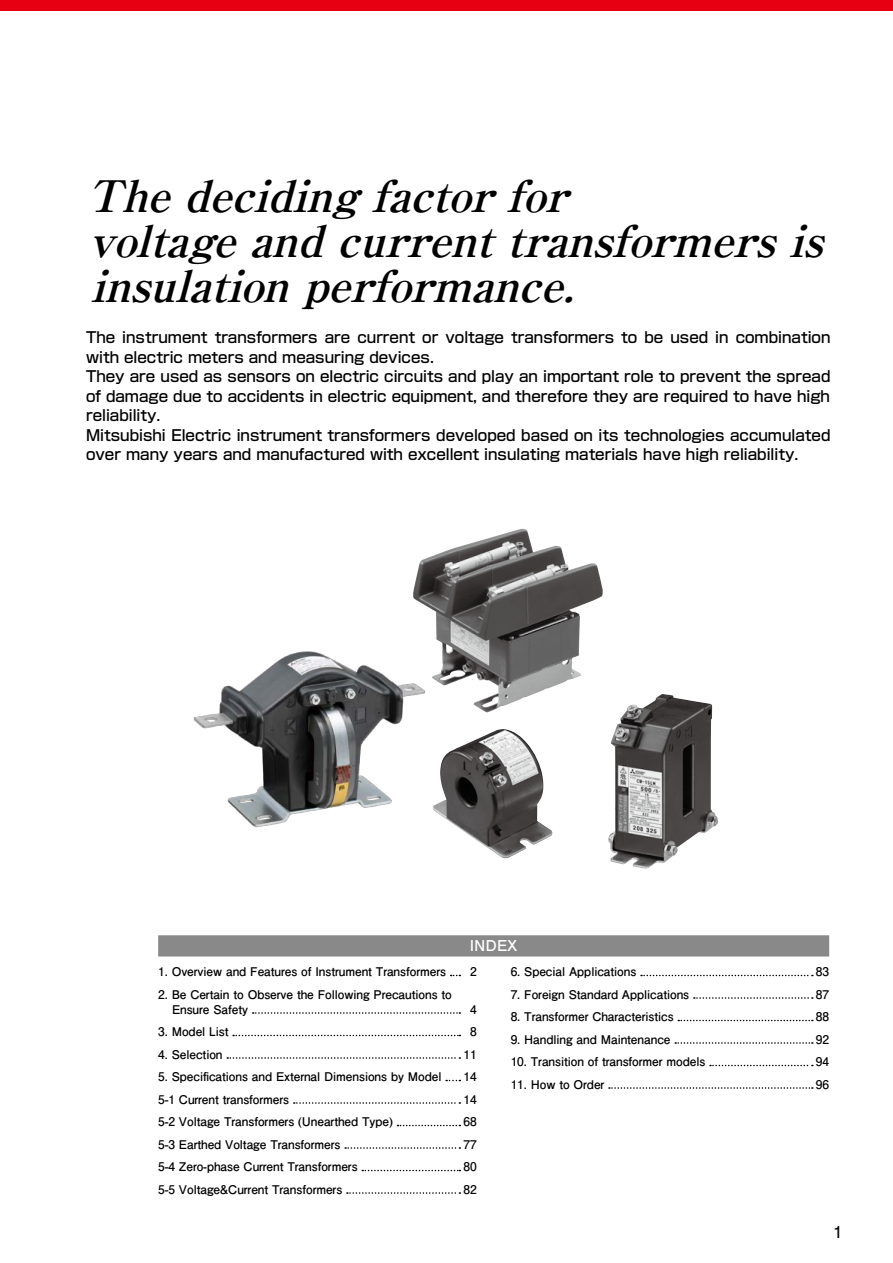
<style>
.page{position:relative;width:893px;height:1263px;background:#fff}
.page>*{position:absolute;margin:0;border:0;box-sizing:border-box;transform-origin:0 0}
.t1{font:italic 700 43.5px/44.8px "Ryumin Pro";color:#000;scale:1.04 1}
.t2{font:16.95px "Helvetica LT Std";color:#000}
.t3{font:500 15px/19.5px "Shin Go Pro";color:#000}
.t4{font:700 15px "Futo Go B101 Pro";color:#fff}
.t5{font:700 12px/15px "Futo Go B101 Pro";letter-spacing:-.005em;color:#000}
</style>
<div class="page">
<div style="left:0;top:0;width:893px;height:10px;background:#e60012"></div>
<img style="left:413px;top:529px;width:190px;height:183px">
<img style="left:447px;top:729px;width:106px;height:130px">
<img style="left:608px;top:694px;width:110px;height:175px">
<img style="left:166px;top:624px;width:281px;height:333px">
<div style="left:158px;top:935px;width:671px;height:21px;background:#898989"></div>
<svg style="left:253px;top:1012px;width:207px;height:2px"></svg>
<svg style="left:233px;top:1035px;width:227px;height:1px"></svg>
<svg style="left:227px;top:1057px;width:233px;height:2px"></svg>
<svg style="left:446px;top:1080px;width:14px;height:1px"></svg>
<svg style="left:294px;top:1102px;width:166px;height:2px"></svg>
<svg style="left:397px;top:1125px;width:63px;height:1px"></svg>
<svg style="left:345px;top:1147px;width:115px;height:2px"></svg>
<svg style="left:362px;top:1170px;width:98px;height:1px"></svg>
<svg style="left:347px;top:1192px;width:113px;height:2px"></svg>
<svg style="left:641px;top:975px;width:172px;height:1px"></svg>
<svg style="left:694px;top:997px;width:119px;height:2px"></svg>
<svg style="left:678px;top:1020px;width:135px;height:1px"></svg>
<svg style="left:675px;top:1042px;width:138px;height:2px"></svg>
<svg style="left:710px;top:1065px;width:103px;height:1px"></svg>
<svg style="left:609px;top:1087px;width:204px;height:2px"></svg>
<h1 class="t1" style="left:86px;top:170px;width:726px">Thedecidingfactorfor voltageandcurrenttransformersis insulationperformance.</h1>
<p class="t3" style="left:86px;top:326px;width:746px">The instrument transformers are current or voltage transformers to be used in combination with electric meters and measuring devices.<br>They are used as sensors on electric circuits and play an important role to prevent the spread of damage due to accidents in electric equipment, and therefore they are required to have high reliability.<br>Mitsubishi Electric instrument transformers developed based on its technologies accumulated over many years and manufactured with excellent insulating materials have high reliability.</p>
<p class="t4" style="left:470px;top:933px;width:49px">INDEX</p>
<p class="t5" style="left:158px;top:963px;width:289px">1. Overview and Features of Instrument Transformers</p>
<p class="t5" style="left:470px;top:963px;width:8px">2</p>
<p class="t5" style="left:172px;top:985px;width:281px;text-indent:-14px">2. Be Certain to Observe the Following Precautions to<br>Ensure Safety</p>
<p class="t5" style="left:470px;top:1000px;width:8px">4</p>
<p class="t5" style="left:158px;top:1023px;width:72px">3. Model List</p>
<p class="t5" style="left:470px;top:1023px;width:8px">8</p>
<p class="t5" style="left:158px;top:1045px;width:66px">4. Selection</p>
<p class="t5" style="left:463px;top:1045px;width:15px">11</p>
<p class="t5" style="left:158px;top:1068px;width:285px">5. Specifications and External Dimensions by Model</p>
<p class="t5" style="left:463px;top:1068px;width:15px">14</p>
<p class="t5" style="left:158px;top:1090px;width:133px">5-1 Current transformers</p>
<p class="t5" style="left:463px;top:1090px;width:15px">14</p>
<p class="t5" style="left:158px;top:1113px;width:236px">5-2 Voltage Transformers (Unearthed Type)</p>
<p class="t5" style="left:463px;top:1113px;width:15px">68</p>
<p class="t5" style="left:158px;top:1135px;width:184px">5-3 Earthed Voltage Transformers</p>
<p class="t5" style="left:463px;top:1135px;width:15px">77</p>
<p class="t5" style="left:158px;top:1158px;width:201px">5-4 Zero-phase Current Transformers</p>
<p class="t5" style="left:463px;top:1158px;width:15px">80</p>
<p class="t5" style="left:158px;top:1180px;width:186px">5-5 Voltage&amp;Current Transformers</p>
<p class="t5" style="left:463px;top:1180px;width:15px">82</p>
<p class="t5" style="left:511px;top:963px;width:127px">6. Special Applications</p>
<p class="t5" style="left:816px;top:963px;width:15px">83</p>
<p class="t5" style="left:511px;top:985px;width:180px">7. Foreign Standard Applications</p>
<p class="t5" style="left:816px;top:985px;width:15px">87</p>
<p class="t5" style="left:511px;top:1008px;width:164px">8. Transformer Characteristics</p>
<p class="t5" style="left:816px;top:1008px;width:15px">88</p>
<p class="t5" style="left:511px;top:1030px;width:161px">9. Handling and Maintenance</p>
<p class="t5" style="left:816px;top:1030px;width:15px">92</p>
<p class="t5" style="left:511px;top:1053px;width:196px">10. Transition of transformer models</p>
<p class="t5" style="left:816px;top:1053px;width:15px">94</p>
<p class="t5" style="left:511px;top:1075px;width:95px">11. How to Order</p>
<p class="t5" style="left:816px;top:1075px;width:15px">96</p>
<h2 class="t2" style="left:833px;top:1222px;width:11px">1</h2>
</div>
